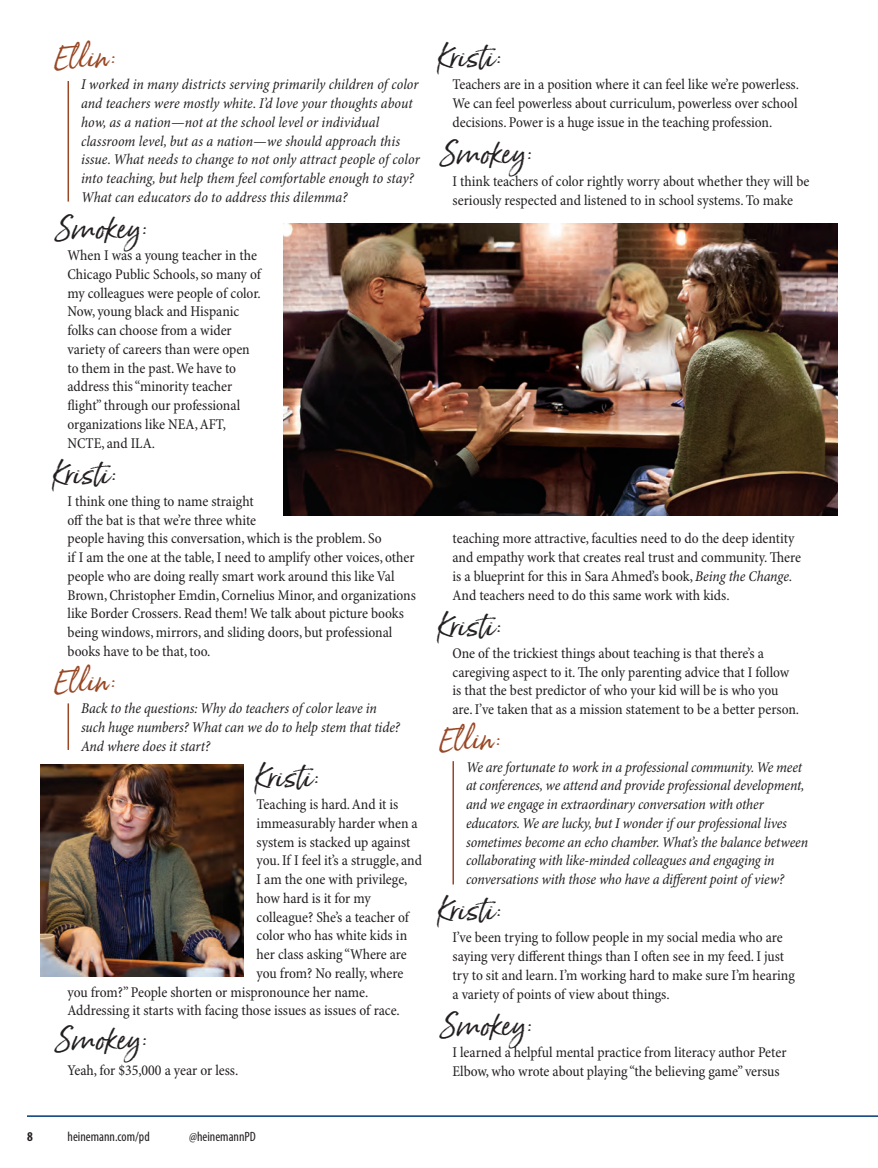
<style>
.page{position:relative;width:878px;height:1168px;background:#fff}
.page>*{position:absolute;margin:0;border:0;box-sizing:border-box;transform-origin:0 0}
.t1{font:28.5px "Born Ready Slanted";color:#231f20}
.t2{font:28.5px "Born Ready Slanted";color:#994825}
.t3{font:condensed 15px/18.8px "Minion Pro";letter-spacing:-.005em;color:#231f20}
.t4{font:italic condensed 15px/18.8px "Minion Pro";letter-spacing:-.005em;color:#231f20}
.t5{font:condensed 13.5px "Myriad Pro";color:#231f20}
.t6{font:700 condensed 13.5px "Myriad Pro";color:#231f20}
.s1{font-style:italic}
</style>
<div class="page">
<hr style="left:27px;top:1115px;width:851px;height:2px;background:#003b77">
<hr style="left:68px;top:81px;width:1px;height:121px;background:#994825">
<hr style="left:452px;top:761px;width:2px;height:123px;background:#994825">
<img style="left:284px;top:223px;width:553px;height:293px">
<img style="left:40px;top:764px;width:203px;height:212px">
<hr style="left:68px;top:703px;width:1px;height:47px;background:#994825">
<h1 class="t2" style="left:54px;top:40px;width:65px">Ellin:</h1>
<p class="t4" style="left:81px;top:76px;width:340px">I worked in many districts serving primarily children of color and teachers were mostly white. I’d love your thoughts about how, as a nation—not at the school level or individual classroom level, but as a nation—we should approach this issue. What needs to change to not only attract people of color into teaching, but help them feel comfortable enough to stay?<br>What can educators do to address this dilemma?</p>
<h1 class="t1" style="left:54px;top:210px;width:97px">Smokey:</h1>
<p class="t3" style="left:68px;top:246px;width:195px">When I was a young teacher in the<br>Chicago Public Schools, so many of my colleagues were people of color.<br>Now, young black and Hispanic folks can choose from a wider variety of careers than were open to them in the past. We have to address this “minority teacher flight” through our professional organizations like NEA, AFT,<br>NCTE, and ILA.</p>
<h1 class="t1" style="left:54px;top:456px;width:66px">Kristi:</h1>
<p class="t3" style="left:68px;top:492px;width:350px">I think one thing to name straight<br>off the bat is that we’re three white<br>people having this conversation, which is the problem. So<br>if I am the one at the table, I need to amplify other voices, other people who are doing really smart work around this like Val Brown, Christopher Emdin, Cornelius Minor, and organizations like Border Crossers. Read them! We talk about picture books being windows, mirrors, and sliding doors, but professional books have to be that, too.</p>
<h1 class="t2" style="left:54px;top:663px;width:65px">Ellin:</h1>
<p class="t4" style="left:81px;top:700px;width:320px">Back to the questions: Why do teachers of color leave in such huge numbers? What can we do to help stem that tide?<br>And where does it start?</p>
<h1 class="t1" style="left:256px;top:759px;width:66px">Kristi:</h1>
<p class="t3" style="left:256px;top:795px;width:143px">Teaching is hard. And it is</p>
<p class="t3" style="left:256px;top:814px;width:163px">immeasurably harder when a</p>
<p class="t3" style="left:256px;top:833px;width:155px">system is stacked up against</p>
<p class="t3" style="left:256px;top:852px;width:167px">you. If I feel it’s a struggle, and</p>
<p class="t3" style="left:256px;top:870px;width:152px">I am the one with privilege,</p>
<p class="t3" style="left:256px;top:889px;width:116px">how hard is it for my</p>
<p class="t3" style="left:256px;top:908px;width:154px">colleague? She’s a teacher of</p>
<p class="t3" style="left:256px;top:927px;width:152px">color who has white kids in</p>
<p class="t3" style="left:256px;top:945px;width:152px">her class asking “Where are</p>
<p class="t3" style="left:256px;top:964px;width:148px">you from? No really, where</p>
<p class="t3" style="left:68px;top:983px;width:302px">you from?” People shorten or mispronounce her name.</p>
<p class="t3" style="left:68px;top:1002px;width:334px">Addressing it starts with facing those issues as issues of race.</p>
<h1 class="t1" style="left:54px;top:1021px;width:97px">Smokey:</h1>
<p class="t3" style="left:68px;top:1062px;width:172px">Yeah, for $35,000 a year or less.</p>
<h1 class="t1" style="left:439px;top:40px;width:66px">Kristi:</h1>
<p class="t3" style="left:452px;top:76px;width:348px;text-align:justify">Teachers are in a position where it can feel like we’re powerless.<br>We can feel powerless about curriculum, powerless over school decisions. Power is a huge issue in the teaching profession.</p>
<h1 class="t1" style="left:439px;top:135px;width:97px">Smokey:</h1>
<p class="t3" style="left:452px;top:172px;width:358px">I think teachers of color rightly worry about whether they will be seriously respected and listened to in school systems. To make</p>
<p class="t3" style="left:452px;top:530px;width:350px">teaching more attractive, faculties need to do the deep identity and empathy work that creates real trust and community. There is a blueprint for this in Sara Ahmed’s book, <span class="s1">Being the Change</span>.<br>And teachers need to do this same work with kids.</p>
<h1 class="t1" style="left:439px;top:608px;width:66px">Kristi:</h1>
<p class="t3" style="left:452px;top:644px;width:348px">One of the trickiest things about teaching is that there’s a caregiving aspect to it. The only parenting advice that I follow is that the best predictor of who your kid will be is who you are. I’ve taken that as a mission statement to be a better person.</p>
<h1 class="t2" style="left:439px;top:722px;width:65px">Ellin:</h1>
<p class="t4" style="left:466px;top:758px;width:343px">We are fortunate to work in a professional community. We meet at conferences, we attend and provide professional development, and we engage in extraordinary conversation with other educators. We are lucky, but I wonder if our professional lives sometimes become an echo chamber. What’s the balance between collaborating with like-minded colleagues and engaging in conversations with those who have a different point of view?</p>
<h1 class="t1" style="left:439px;top:892px;width:66px">Kristi:</h1>
<p class="t3" style="left:452px;top:929px;width:344px">I’ve been trying to follow people in my social media who are saying very different things than I often see in my feed. I just try to sit and learn. I’m working hard to make sure I’m hearing a variety of points of view about things.</p>
<h1 class="t1" style="left:439px;top:1007px;width:97px">Smokey:</h1>
<p class="t3" style="left:452px;top:1043px;width:335px">I learned a helpful mental practice from literacy author Peter<br>Elbow, who wrote about playing “the believing game” versus</p>
<p class="t6" style="left:27px;top:1128px;width:7px">8</p>
<p class="t5" style="left:68px;top:1129px;width:84px">heinemann.com/pd</p>
<p class="t5" style="left:189px;top:1129px;width:68px">@heinemannPD</p>
</div>
